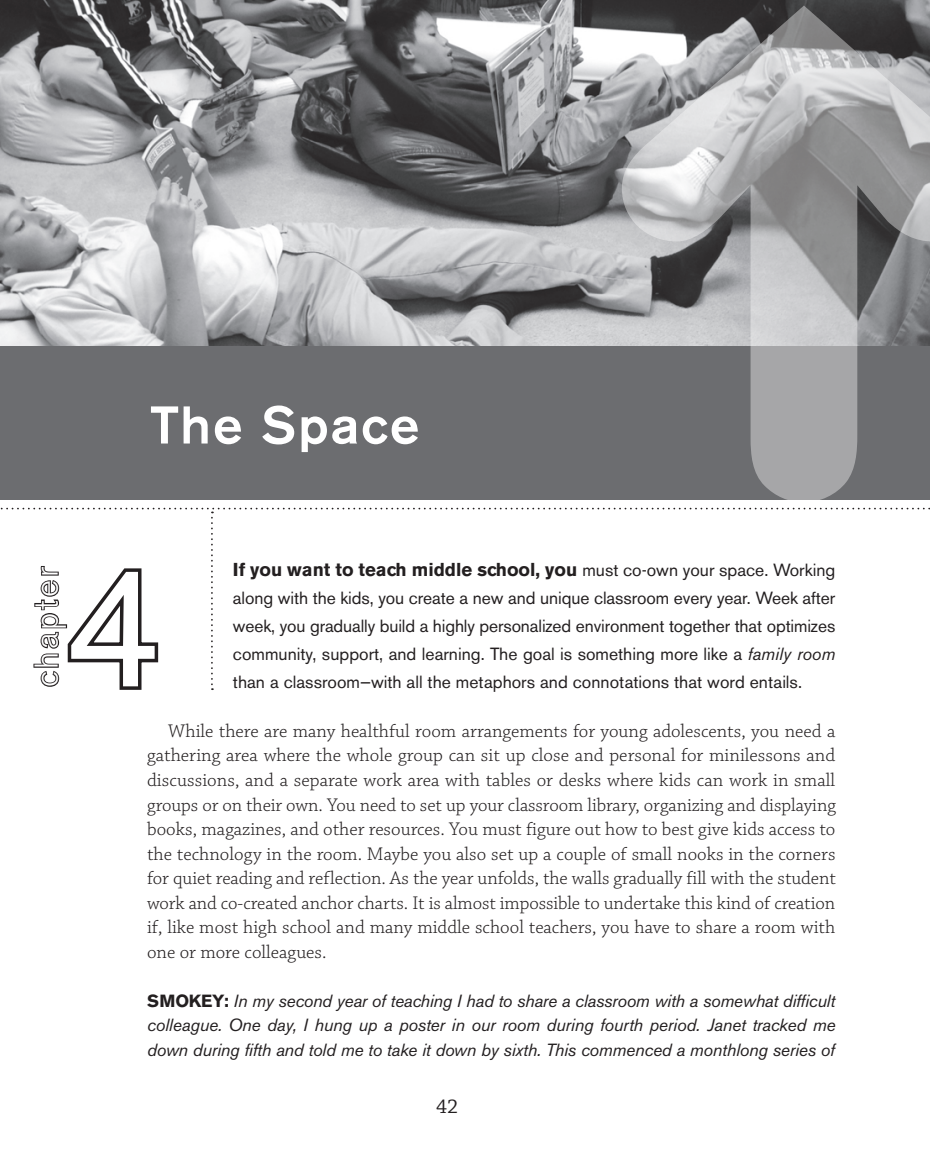
<style>
.page{position:relative;width:930px;height:1166px;background:#fff}
.page>*{position:absolute;margin:0;border:0;box-sizing:border-box;transform-origin:0 0}
.t1{font:169.75px "Akzidenz Grotesk BE";color:#fff}
.t2{font:500 52.5px "Akzidenz Grotesk BE";letter-spacing:.04em;color:#fff}
.t3{font:300 32.9px "Akzidenz Grotesk BE";letter-spacing:.09em;color:#fff}
.t4{font:21px "Chaparral Pro";color:#231f20}
.t5{font:300 19.25px/24.5px "Chaparral Pro";color:#231f20;text-align:justify}
.t6{font:700 18.55px "Akzidenz Grotesk BE";color:#231f20}
.t7{font:17.5px/28px "Akzidenz Grotesk BE";color:#231f20;text-align:justify}
.t8{font:italic 17.5px/24.5px "Akzidenz Grotesk BE";letter-spacing:-.01em;color:#231f20;text-align:justify}
.s1{font-weight:400;font-size:17.5px}
.s2{font-style:italic}
.s3{font-weight:700;font-style:normal}
</style>
<div class="page">
<svg style="left:0;top:508px;width:930px;height:182px"></svg>
<img style="left:0;top:0;width:929px;height:347px">
<div style="left:0;top:347px;width:929px;height:153px;background:#6c6d70"></div>
<svg style="left:621px;top:6px;width:309px;height:494px"></svg>
<h2 class="t2" style="left:150px;top:393px;width:271px">The Space</h2>
<p class="t6" style="left:233px;top:558px;width:603px">If you want to teach middle school, you <span class="s1">must co-own your space. Working</span></p>
<p class="t7" style="left:233px;top:584px;width:603px">along with the kids, you create a new and unique classroom every year. Week after week, you gradually build a highly personalized environment together that optimizes community, support, and learning. The goal is something more like a <span class="s2">family room </span>than a classroom—with all the metaphors and connotations that word entails.</p>
<p class="t5" style="left:147px;top:719px;width:690px;text-indent:21px">While there are many healthful room arrangements for young adolescents, you need a gathering area where the whole group can sit up close and personal for minilessons and discussions, and a separate work area with tables or desks where kids can work in small groups or on their own. You need to set up your classroom library, organizing and displaying books, magazines, and other resources. You must figure out how to best give kids access to the technology in the room. Maybe you also set up a couple of small nooks in the corners for quiet reading and reflection. As the year unfolds, the walls gradually fill with the student work and co-created anchor charts. It is almost impossible to undertake this kind of creation if, like most high school and many middle school teachers, you have to share a room with one or more colleagues.</p>
<p class="t8" style="left:147px;top:988px;width:689px"><span class="s3">SMOKEY:</span> In my second year of teaching I had to share a classroom with a somewhat difficult colleague. One day, I hung up a poster in our room during fourth period. Janet tracked me down during fifth and told me to take it down by sixth. This commenced a monthlong series of</p>
<h3 class="t3" style="left:28px;top:687px;width:122px;rotate:-90deg">chapter</h3>
<h1 class="t1" style="left:64px;top:526px;width:100px">4</h1>
<p class="t4" style="left:436px;top:1095px;width:24px">42</p>
</div>
